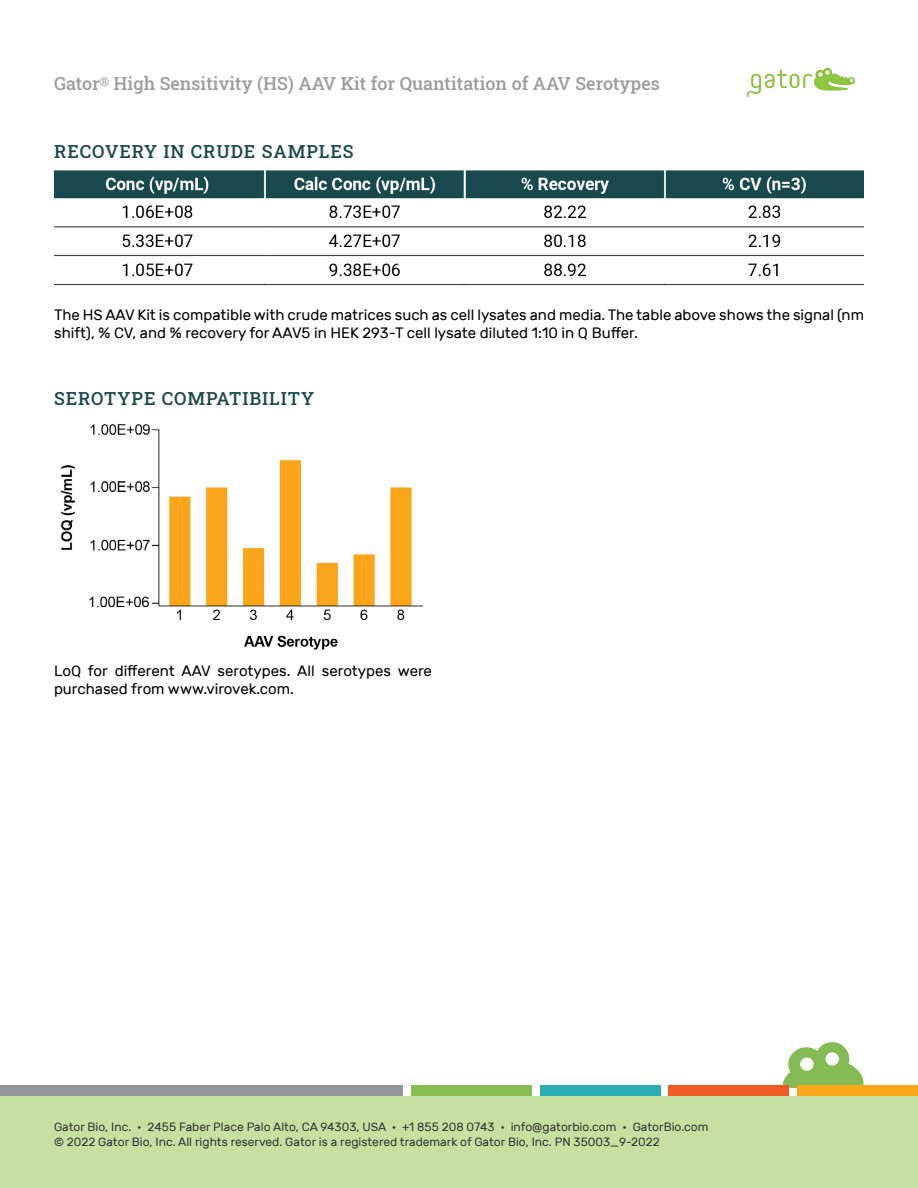
<style>
.page{position:relative;width:918px;height:1188px;background:#fff}
.page>*{position:absolute;margin:0;border:0;box-sizing:border-box;transform-origin:0 0}
.t1{font:500 18px "Roboto Slab";color:#a09c9d}
.t2{font:500 18px "Roboto Slab";letter-spacing:.05em;color:#1b494e}
.t3{font:15px/18px "Rubik";color:#000}
.t4{font:12px/14.4px "Rubik";color:#323639}
</style>
<div class="page">
<img style="left:746px;top:67px;width:110px;height:30px">
<img style="left:60px;top:424px;width:363px;height:226px">
<img style="left:54px;top:170px;width:810px;height:115px">
<div style="left:0;top:1096px;width:918px;height:92px;background:#c6e0a1"></div>
<svg style="left:782px;top:1042px;width:82px;height:47px"></svg>
<div style="left:0;top:1086px;width:403px;height:10px;background:#939598"></div>
<div style="left:411px;top:1086px;width:121px;height:10px;background:#85bd53"></div>
<div style="left:540px;top:1086px;width:120px;height:10px;background:#2eadae"></div>
<div style="left:668px;top:1086px;width:121px;height:10px;background:#f15a29"></div>
<div style="left:797px;top:1086px;width:121px;height:10px;background:#faa61a"></div>
<p class="t1" style="left:54px;top:76px;width:607px">Gator<sup>®</sup> High Sensitivity (HS) AAV Kit for Quantitation of AAV Serotypes</p>
<p class="t2" style="left:54px;top:144px;width:301px">RECOVERY IN CRUDE SAMPLES</p>
<p class="t3" style="left:54px;top:307px;width:811px">The HS AAV Kit is compatible with crude matrices such as cell lysates and media. The table above shows the signal (nm shift), % CV, and % recovery for AAV5 in HEK 293-T cell lysate diluted 1:10 in Q Bu昀昀er.</p>
<p class="t2" style="left:54px;top:391px;width:262px">SEROTYPE COMPATIBILITY</p>
<p class="t3" style="left:54px;top:663px;width:379px">LoQ for di昀昀erent AAV serotypes. All serotypes were purchased from www.virovek.com.</p>
<p class="t4" style="left:54px;top:1120px;width:656px">Gator Bio, Inc. • 2455 Faber Place Palo Alto, CA 94303, USA • +1 855 208 0743 • info@gatorbio.com • GatorBio.com © 2022 Gator Bio, Inc. All rights reserved. Gator is a registered trademark of Gator Bio, Inc. PN 35003_9-2022</p>
</div>
